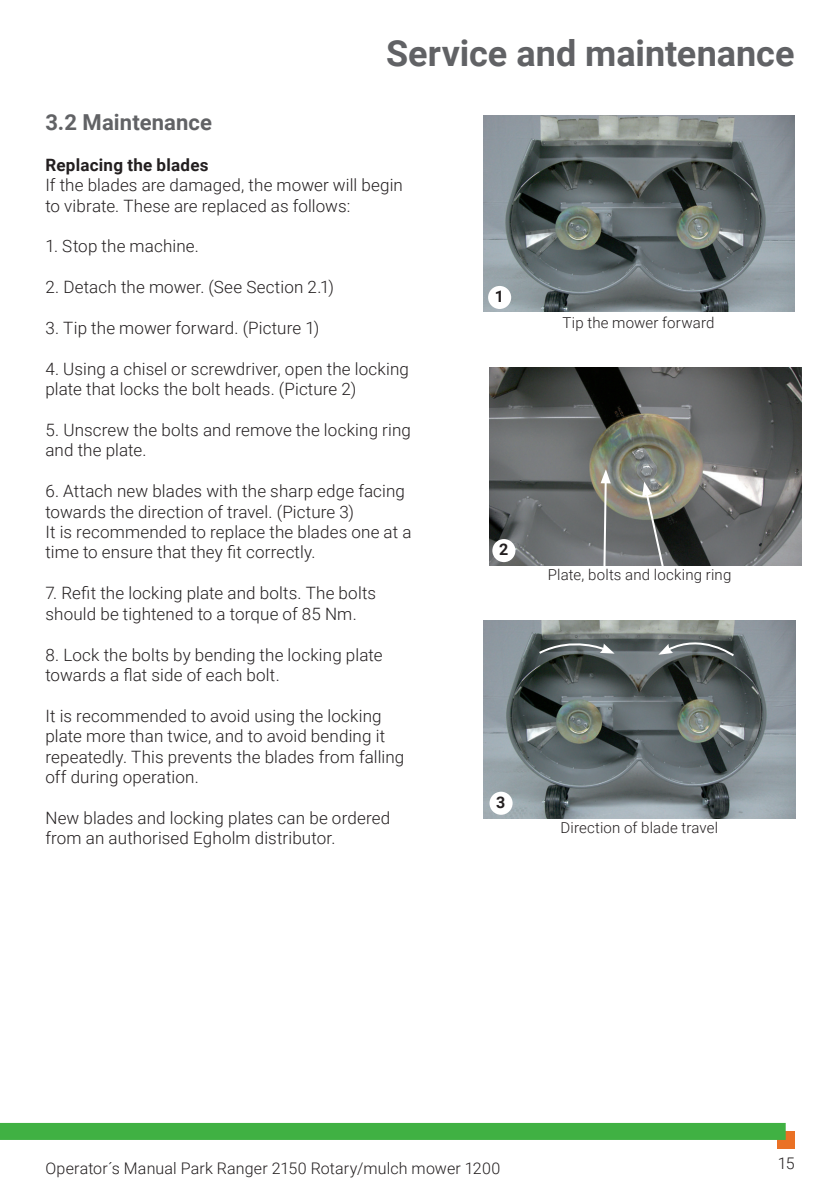
<style>
.page{position:relative;width:840px;height:1191px;background:#fff}
.page>*{position:absolute;margin:0;border:0;box-sizing:border-box;transform-origin:0 0}
.t1{font:700 36px "Roboto";color:#616265}
.t2{font:700 22px "Roboto";letter-spacing:.005em;color:#616265}
.t3{font:300 17px/20.4px "Roboto";letter-spacing:.005em;color:#231f20}
.t4{font:700 17px "Roboto";letter-spacing:.015em;color:#231f20}
.t5{font:300 16px "Roboto";letter-spacing:.01em;color:#231f20}
.t6{font:700 16px "Roboto";color:#231f20}
.t7{font:300 15px "Roboto";letter-spacing:.01em;color:#231f20}
</style>
<div class="page">
<div style="left:776px;top:1131px;width:18px;height:17px;background:#ea7125"></div>
<div style="left:0;top:1123px;width:785px;height:17px;background:#40b143"></div>
<img style="left:483px;top:620px;width:312px;height:199px">
<img style="left:489px;top:367px;width:311px;height:199px">
<img style="left:483px;top:115px;width:311px;height:197px">
<div style="left:488px;top:286px;width:23px;height:23px;background:#fff;border-radius:50%"></div>
<div style="left:492px;top:539px;width:23px;height:23px;background:#fff;border-radius:50%"></div>
<div style="left:489px;top:791px;width:23px;height:23px;background:#fff;border-radius:50%"></div>
<svg style="left:600px;top:469px;width:10px;height:97px"></svg>
<svg style="left:641px;top:481px;width:24px;height:85px;background:#81827d"></svg>
<svg style="left:658px;top:632px;width:77px;height:25px;background:#707776"></svg>
<svg style="left:536px;top:636px;width:78px;height:19px"></svg>
<h1 class="t1" style="left:386px;top:28px;width:410px">Service and maintenance</h1>
<p class="t2" style="left:45px;top:107px;width:168px">3.2 Maintenance</p>
<p class="t4" style="left:45px;top:153px;width:165px">Replacing the blades</p>
<p class="t3" style="left:45px;top:174px;width:359px">If the blades are damaged, the mower will begin to vibrate. These are replaced as follows:</p>
<p class="t3" style="left:45px;top:235px;width:155px">1. Stop the machine.</p>
<p class="t3" style="left:45px;top:276px;width:290px">2. Detach the mower. (See Section 2.1)</p>
<p class="t3" style="left:45px;top:317px;width:275px">3. Tip the mower forward. (Picture 1)</p>
<p class="t3" style="left:45px;top:358px;width:365px">4. Using a chisel or screwdriver, open the locking plate that locks the bolt heads. (Picture 2)</p>
<p class="t3" style="left:45px;top:419px;width:367px">5. Unscrew the bolts and remove the locking ring and the plate.</p>
<p class="t3" style="left:45px;top:480px;width:367px">6. Attach new blades with the sharp edge facing towards the direction of travel. (Picture 3)<br>It is recommended to replace the blades one at a time to ensure that they fit correctly.</p>
<p class="t3" style="left:45px;top:582px;width:332px">7. Refit the locking plate and bolts. The bolts should be tightened to a torque of 85 Nm.</p>
<p class="t3" style="left:45px;top:643px;width:338px">8. Lock the bolts by bending the locking plate towards a flat side of each bolt.</p>
<p class="t3" style="left:45px;top:705px;width:360px">It is recommended to avoid using the locking plate more than twice, and to avoid bending it repeatedly. This prevents the blades from falling off during operation.</p>
<p class="t3" style="left:45px;top:807px;width:346px">New blades and locking plates can be ordered from an authorised Egholm distributor.</p>
<p class="t6" style="left:494px;top:285px;width:11px">1</p>
<p class="t7" style="left:562px;top:312px;width:153px">Tip the mower forward</p>
<p class="t6" style="left:499px;top:538px;width:11px">2</p>
<p class="t7" style="left:547px;top:564px;width:185px">Plate, bolts and locking ring</p>
<p class="t6" style="left:496px;top:791px;width:11px">3</p>
<p class="t7" style="left:560px;top:817px;width:159px">Direction of blade travel</p>
<p class="t5" style="left:45px;top:1157px;width:456px">Operator´s Manual Park Ranger 2150 Rotary/mulch mower 1200</p>
<p class="t5" style="left:777px;top:1152px;width:18px">15</p>
</div>
